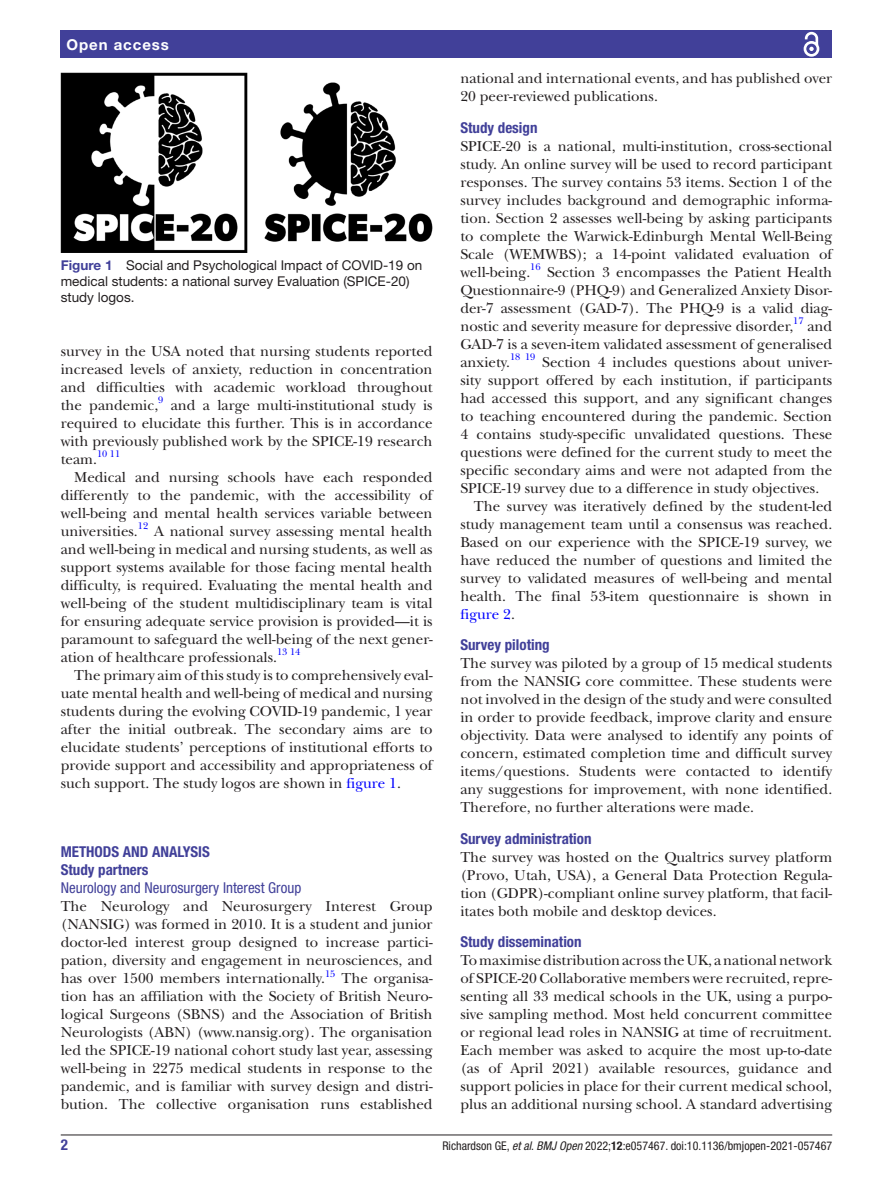
<style>
.page{position:relative;width:893px;height:1191px;background:#fff}
.page>*{position:absolute;margin:0;border:0;box-sizing:border-box;transform-origin:0 0}
.t1{font:15px/18px "New Baskerville";color:#231f20;text-align:justify}
.t2{font:700 condensed 15px/18px "Helvetica Neue LT Std";color:#414099}
.t3{font:condensed 15px "Helvetica Neue LT Std";color:#414099}
.t4{font:700 15px "Helvetica Neue LT Std";letter-spacing:.065em;color:#fff}
.t5{font:15px "New Baskerville";color:#00f}
.t6{font:13.5px/16.2px "Helvetica Neue LT Std";color:#231f20}
.t7{font:condensed 12px "Helvetica Neue LT Std";color:#231f20}
.t8{font:9.9px "New Baskerville";color:#00f}
.s1{font-weight:700;color:#414099}
.s2{color:#00f}
.s3{color:#231f20}
.s4{font-style:italic}
.s5{font-weight:700}
</style>
<div class="page">
<hr style="left:61px;top:1134px;width:771px;height:1px;background:#231f20">
<div style="left:61px;top:31px;width:771px;height:27px;background:#414099"></div>
<svg style="left:803px;top:31px;width:17px;height:26px"></svg>
<img style="left:61px;top:73px;width:372px;height:179px">
<p class="t4" style="left:66px;top:35px;width:104px">Open access</p>
<p class="t6" style="left:61px;top:257px;width:363px"><span class="s1">Figure 1</span> Social and Psychological Impact of COVID-19 on medical students: a national survey Evaluation (SPICE-20) study logos.</p>
<p class="t1" style="left:61px;top:342px;width:373px">survey in the USA noted that nursing students reported increased levels of anxiety, reduction in concentration and difficulties with academic workload throughout the pandemic,</p>
<p class="t8" style="left:158px;top:394px;width:7px">9</p>
<p class="t1" style="left:61px;top:396px;width:373px;text-indent:110px">and a large multi-institutional study is required to elucidate this further. This is in accordance with previously published work by the SPICE-19 research team.</p>
<p class="t8" style="left:97px;top:448px;width:25px">10 11</p>
<p class="t1" style="left:61px;top:468px;width:373px;text-indent:14px">Medical and nursing schools have each responded differently to the pandemic, with the accessibility of well-being and mental health services variable between universities.</p>
<p class="t8" style="left:138px;top:520px;width:12px">12</p>
<p class="t1" style="left:61px;top:522px;width:373px;text-indent:93px">A national survey assessing mental health and well-being in medical and nursing students, as well as support systems available for those facing mental health difficulty, is required. Evaluating the mental health and well-being of the student multidisciplinary team is vital for ensuring adequate service provision is provided—it is paramount to safeguard the well-being of the next gener&shy;ation of healthcare professionals.</p>
<p class="t8" style="left:277px;top:646px;width:25px">13 14</p>
<p class="t1" style="left:61px;top:666px;width:373px;text-indent:14px">The primary aim of this study is to comprehensively eval&shy;uate mental health and well-being of medical and nursing students during the evolving COVID-19 pandemic, 1 year after the initial outbreak. The secondary aims are to elucidate students’ perceptions of institutional efforts to provide support and accessibility and appropriateness of such support. The study logos are shown in <span class="s2">figure 1</span>.</p>
<p class="t2" style="left:61px;top:842px;width:151px">METHODS AND ANALYSIS<br>Study partners</p>
<p class="t3" style="left:61px;top:879px;width:242px">Neurology and Neurosurgery Interest Group</p>
<p class="t1" style="left:61px;top:897px;width:373px">The Neurology and Neurosurgery Interest Group (NANSIG) was formed in 2010. It is a student and junior doctor-led interest group designed to increase partici&shy;pation, diversity and engagement in neurosciences, and has over 1500 members internationally.</p>
<p class="t8" style="left:325px;top:967px;width:12px">15</p>
<p class="t1" style="left:61px;top:969px;width:373px;text-indent:281px">The organisa&shy;tion has an affiliation with the Society of British Neuro&shy;logical Surgeons (SBNS) and the Association of British Neurologists (ABN) (www.nansig.org). The organisation led the SPICE-19 national cohort study last year, assessing well-being in 2275 medical students in response to the pandemic, and is familiar with survey design and distri&shy;bution. The collective organisation runs established</p>
<p class="t1" style="left:460px;top:69px;width:373px">national and international events, and has published over<br>20 peer-reviewed publications.</p>
<p class="t2" style="left:460px;top:118px;width:79px">Study design</p>
<p class="t1" style="left:460px;top:137px;width:373px">SPICE-20 is a national, multi-institution, cross-sectional study. An online survey will be used to record participant responses. The survey contains 53 items. Section 1 of the survey includes background and demographic informa&shy;tion. Section 2 assesses well-being by asking participants to complete the Warwick-Edinburgh Mental Well-Being Scale (WEMWBS); a 14-point validated evaluation of well-being.<sup>16</sup> Section 3 encompasses the Patient Health Questionnaire-9 (PHQ-9) and Generalized Anxiety Disor&shy;der-7 assessment (GAD-7). The PHQ-9 is a valid diag&shy;nostic and severity measure for depressive disorder,</p>
<p class="t8" style="left:793px;top:315px;width:12px">17</p>
<p class="t1" style="left:460px;top:317px;width:373px;text-indent:347px">and GAD-7 is a seven-item validated assessment of generalised anxiety.</p>
<p class="t8" style="left:510px;top:351px;width:27px">18 19</p>
<p class="t1" style="left:542px;top:353px;width:291px">Section 4 includes questions about univer-</p>
<p class="t1" style="left:460px;top:371px;width:373px">sity support offered by each institution, if participants</p>
<p class="t1" style="left:460px;top:389px;width:373px">had accessed this support, and any significant changes</p>
<p class="t1" style="left:460px;top:407px;width:373px">to teaching encountered during the pandemic. Section</p>
<p class="t1" style="left:460px;top:425px;width:373px">4 contains study-specific unvalidated questions. These</p>
<p class="t1" style="left:460px;top:443px;width:373px">questions were defined for the current study to meet the</p>
<p class="t1" style="left:460px;top:461px;width:373px">specific secondary aims and were not adapted from the</p>
<p class="t1" style="left:460px;top:479px;width:360px">SPICE-19 survey due to a difference in study objectives.</p>
<p class="t1" style="left:474px;top:497px;width:360px">The survey was iteratively defined by the student-led</p>
<p class="t1" style="left:460px;top:515px;width:373px">study management team until a consensus was reached.</p>
<p class="t1" style="left:460px;top:533px;width:373px">Based on our experience with the SPICE-19 survey, we</p>
<p class="t1" style="left:460px;top:551px;width:373px">have reduced the number of questions and limited the</p>
<p class="t1" style="left:460px;top:569px;width:373px">survey to validated measures of well-being and mental</p>
<p class="t1" style="left:460px;top:587px;width:373px">health. The final 53-item questionnaire is shown in</p>
<p class="t5" style="left:460px;top:605px;width:56px">figure 2<span class="s3">.</span></p>
<p class="t2" style="left:460px;top:635px;width:91px">Survey piloting</p>
<p class="t1" style="left:460px;top:654px;width:373px">The survey was piloted by a group of 15 medical students from the NANSIG core committee. These students were not involved in the design of the study and were consulted in order to provide feedback, improve clarity and ensure objectivity. Data were analysed to identify any points of concern, estimated completion time and difficult survey items/questions. Students were contacted to identify any suggestions for improvement, with none identified.<br>Therefore, no further alterations were made.</p>
<p class="t2" style="left:460px;top:829px;width:133px">Survey administration</p>
<p class="t1" style="left:460px;top:848px;width:373px">The survey was hosted on the Qualtrics survey platform (Provo, Utah, USA), a General Data Protection Regula&shy;tion (GDPR)-compliant online survey platform, that facil&shy;itates both mobile and desktop devices.</p>
<p class="t2" style="left:460px;top:932px;width:123px">Study dissemination</p>
<p class="t1" style="left:460px;top:951px;width:373px">To maximise distribution across the UK, a national network of SPICE-20 Collaborative members were recruited, repre&shy;senting all 33 medical schools in the UK, using a purpo&shy;sive sampling method. Most held concurrent committee or regional lead roles in NANSIG at time of recruitment.<br>Each member was asked to acquire the most up-to-date (as of April 2021) available resources, guidance and support policies in place for their current medical school, plus an additional nursing school. A standard advertising</p>
<p class="t2" style="left:61px;top:1135px;width:9px">2</p>
<p class="t7" style="left:442px;top:1138px;width:391px">Richardson GE, <span class="s4">et al</span>. <span class="s4">BMJ Open</span> 2022;<span class="s5">12</span>:e057467. doi:10.1136/bmjopen-2021-057467</p>
</div>
